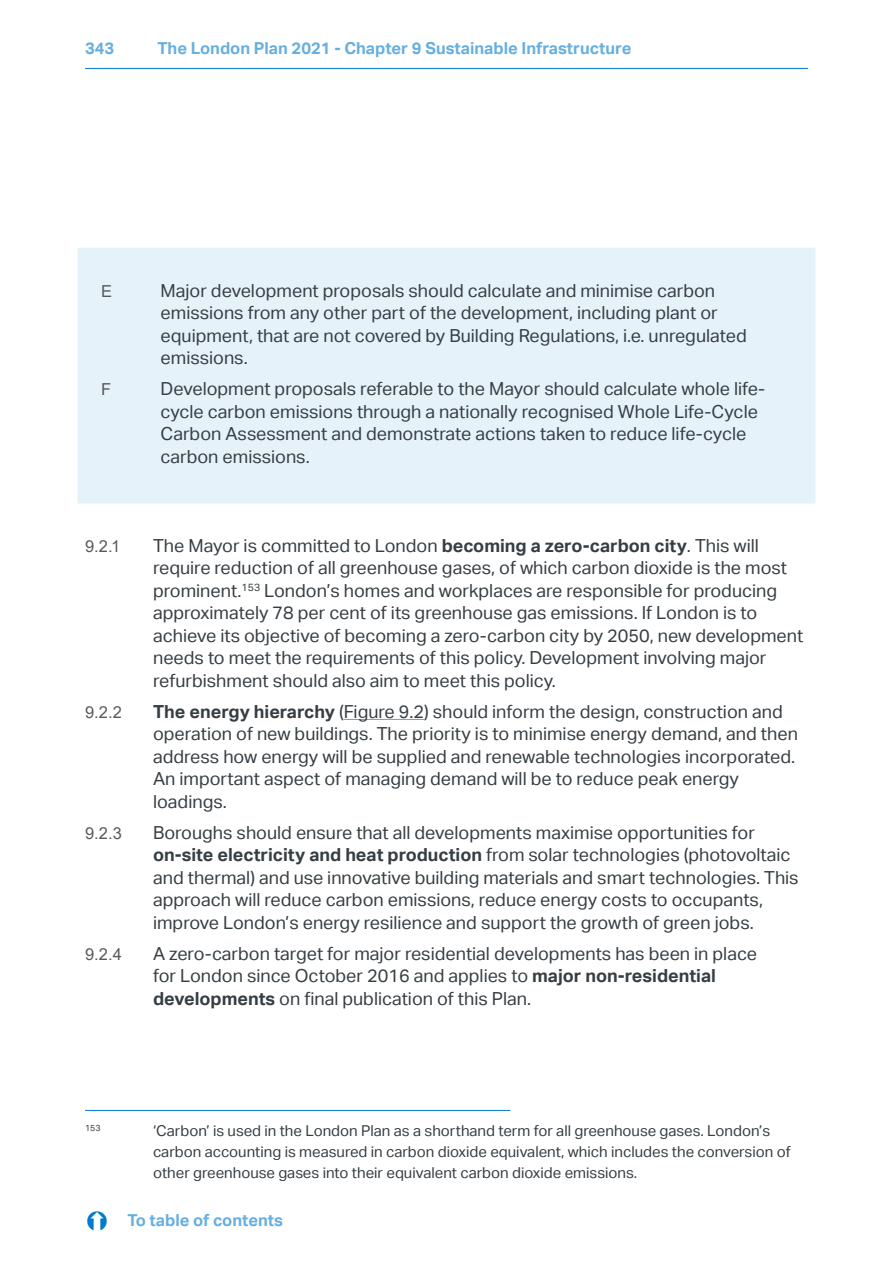
<style>
.page{position:relative;width:893px;height:1263px;background:#fff}
.page>*{position:absolute;margin:0;border:0;box-sizing:border-box;transform-origin:0 0}
.t1{font:18px/22.5px "Aktiv Grotesk";color:#363e43}
.t2{font:700 16.5px "Aktiv Grotesk";color:#66afe0}
.t3{font:16.5px "Arial";color:#58595b}
.Footnotes{font:15px/21px "Aktiv Grotesk";color:#363e43}
.Footnotes-2{font:8.7px "Aktiv Grotesk";color:#363e43}
.s1{font-weight:700}
</style>
<div class="page">
<div style="left:85px;top:255px;width:723px;height:241px;background:#e6f2fa"></div>
<div style="left:78px;top:248px;width:737px;height:255px;border:15px solid #e6f2fa"></div>
<hr style="left:344px;top:719px;width:80px;height:1px;background:#8d9599">
<hr style="left:85px;top:1110px;width:425px;height:1px;background:#007acc">
<hr style="left:85px;top:68px;width:723px;height:1px;background:#007acc">
<p class="t2" style="left:85px;top:39px;width:31px">343</p>
<p class="t2" style="left:157px;top:39px;width:476px">The London Plan 2021 - Chapter 9 Sustainable Infrastructure</p>
<p class="t3" style="left:101px;top:280px;width:13px">E</p>
<p class="t1" style="left:161px;top:279px;width:588px">Major development proposals should calculate and minimise carbon emissions from any other part of the development, including plant or equipment, that are not covered by Building Regulations, i.e. unregulated emissions.</p>
<p class="t3" style="left:101px;top:378px;width:12px">F</p>
<p class="t1" style="left:161px;top:378px;width:606px">Development proposals referable to the Mayor should calculate whole life&shy;cycle carbon emissions through a nationally recognised Whole Life-Cycle Carbon Assessment and demonstrate actions taken to reduce life-cycle carbon emissions.</p>
<p class="t3" style="left:85px;top:534px;width:37px">9.2.1</p>
<p class="t1" style="left:153px;top:534px;width:652px">The Mayor is committed to London <span class="s1">becoming a zero-carbon city</span>. This will require reduction of all greenhouse gases, of which carbon dioxide is the most prominent.<sup>153</sup> London’s homes and workplaces are responsible for producing approximately 78 per cent of its greenhouse gas emissions. If London is to achieve its objective of becoming a zero-carbon city by 2050, new development needs to meet the requirements of this policy. Development involving major refurbishment should also aim to meet this policy.</p>
<p class="t3" style="left:85px;top:700px;width:39px">9.2.2</p>
<p class="t1" style="left:153px;top:700px;width:646px"><span class="s1">The energy hierarchy</span> (Figure 9.2) should inform the design, construction and operation of new buildings. The priority is to minimise energy demand, and then address how energy will be supplied and renewable technologies incorporated.<br>An important aspect of managing demand will be to reduce peak energy loadings.</p>
<p class="t3" style="left:85px;top:821px;width:38px">9.2.3</p>
<p class="t1" style="left:153px;top:821px;width:647px">Boroughs should ensure that all developments maximise opportunities for <span class="s1">on-site electricity and heat production</span> from solar technologies (photovoltaic and thermal) and use innovative building materials and smart technologies. This approach will reduce carbon emissions, reduce energy costs to occupants, improve London’s energy resilience and support the growth of green jobs.</p>
<p class="t3" style="left:85px;top:942px;width:38px">9.2.4</p>
<p class="t1" style="left:153px;top:942px;width:606px">A zero-carbon target for major residential developments has been in place for London since October 2016 and applies to <span class="s1">major non-residential developments</span> on final publication of this Plan.</p>
<p class="Footnotes-2" style="left:85px;top:1123px;width:17px">153</p>
<p class="Footnotes" style="left:153px;top:1120px;width:639px">‘Carbon’ is used in the London Plan as a shorthand term for all greenhouse gases. London’s carbon accounting is measured in carbon dioxide equivalent, which includes the conversion of other greenhouse gases into their equivalent carbon dioxide emissions.</p>
<p class="t2" style="left:128px;top:1211px;width:157px">To table of contents</p>
</div>
